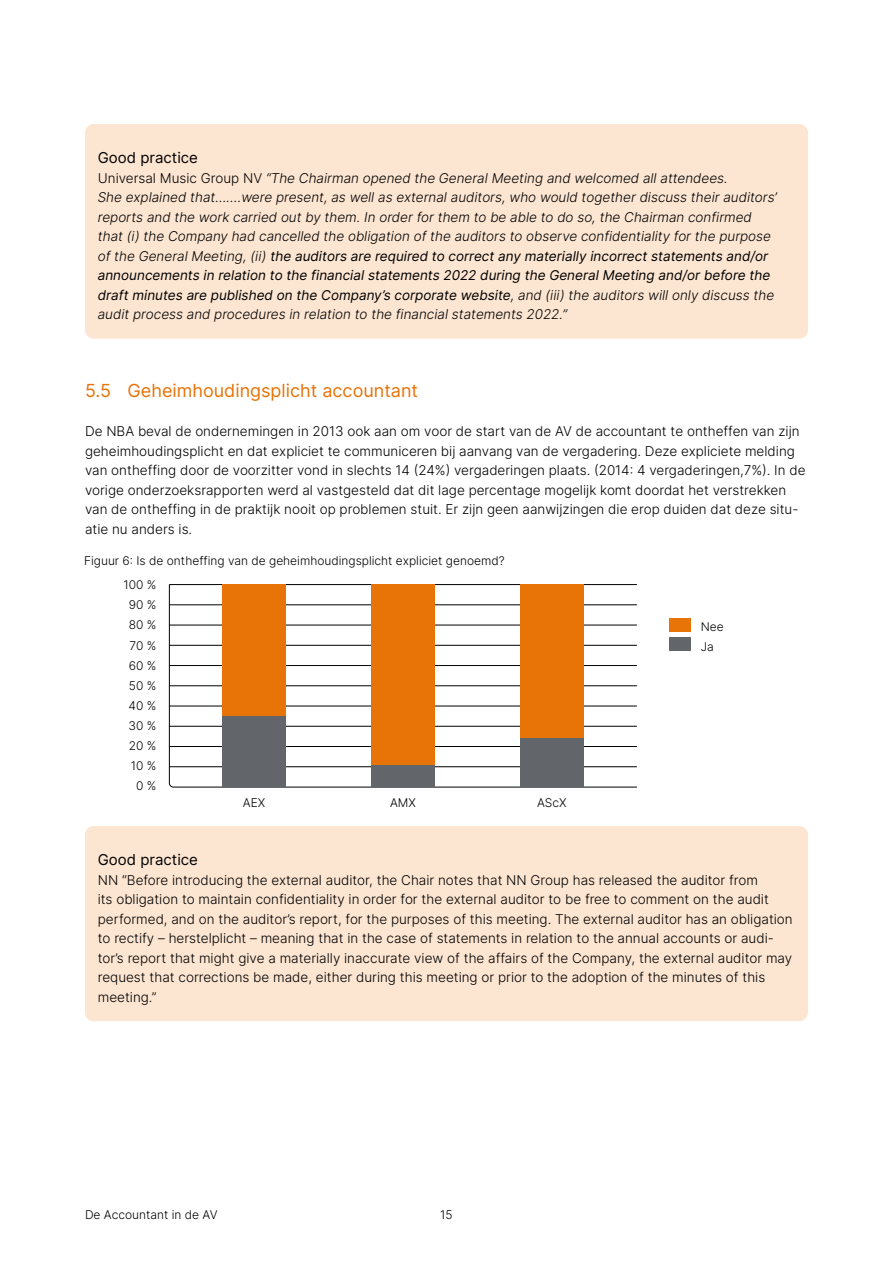
<style>
.page{position:relative;width:893px;height:1263px;background:#fff}
.page>*{position:absolute;margin:0;border:0;box-sizing:border-box;transform-origin:0 0}
.t1{font:18px "Inter";color:#e87307}
.t2{font:15px "Inter";color:#000}
.t3{font:13.5px/19.5px "Inter";color:#000}
.t4{font:12px/20.1px "Inter";color:#000}
</style>
<div class="page">
<div style="left:85px;top:124px;width:723px;height:215px;background:#fce5d1;border-radius:9px"></div>
<div style="left:85px;top:826px;width:723px;height:195px;background:#fce5d1;border-radius:9px"></div>
<svg style="left:169px;top:585px;width:468px;height:202px"></svg>
<hr style="left:169px;top:584px;width:468px;height:1px;background:#000">
<hr style="left:169px;top:604px;width:468px;height:1px;background:#000">
<hr style="left:169px;top:625px;width:468px;height:1px;background:#000">
<hr style="left:169px;top:645px;width:468px;height:1px;background:#000">
<hr style="left:169px;top:665px;width:468px;height:1px;background:#000">
<hr style="left:169px;top:685px;width:468px;height:1px;background:#000">
<hr style="left:169px;top:706px;width:468px;height:1px;background:#000">
<hr style="left:169px;top:726px;width:468px;height:1px;background:#000">
<hr style="left:169px;top:746px;width:468px;height:1px;background:#000">
<hr style="left:169px;top:766px;width:468px;height:1px;background:#000">
<div style="left:222px;top:584px;width:64px;height:203px;background:#62656a"></div>
<div style="left:222px;top:584px;width:64px;height:132px;background:#e87307"></div>
<div style="left:371px;top:584px;width:64px;height:203px;background:#62656a"></div>
<div style="left:371px;top:584px;width:64px;height:181px;background:#e87307"></div>
<div style="left:520px;top:584px;width:64px;height:203px;background:#62656a"></div>
<div style="left:520px;top:584px;width:64px;height:154px;background:#e87307"></div>
<div style="left:670px;top:618px;width:21px;height:14px;background:#e87307"></div>
<div style="left:670px;top:637px;width:21px;height:14px;background:#62656a"></div>
<p class="t2" style="left:98px;top:147px;width:102px">Good practice</p>
<p class="t3" style="left:98px;top:168px;width:681px">Universal Music Group NV “The Chairman opened the General Meeting and welcomed all attendees.<br>She explained that…….were present, as well as external auditors, who would together discuss their auditors’ reports and the work carried out by them. In order for them to be able to do so, the Chairman confirmed that (i) the Company had cancelled the obligation of the auditors to observe confidentiality for the purpose of the General Meeting, (ii) the auditors are required to correct any materially incorrect statements and/or announcements in relation to the financial statements 2022 during the General Meeting and/or before the draft minutes are published on the Company’s corporate website, and (iii) the auditors will only discuss the audit process and procedures in relation to the financial statements 2022.”</p>
<h1 class="t1" style="left:85px;top:377px;width:335px">5.5 Geheimhoudingsplicht accountant</h1>
<p class="t3" style="left:85px;top:421px;width:722px">De NBA beval de ondernemingen in 2013 ook aan om voor de start van de AV de accountant te ontheffen van zijn geheimhoudingsplicht en dat expliciet te communiceren bij aanvang van de vergadering. Deze expliciete melding van ontheffing door de voorzitter vond in slechts 14 (24%) vergaderingen plaats. (2014: 4 vergaderingen,7%). In de vorige onderzoeksrapporten werd al vastgesteld dat dit lage percentage mogelijk komt doordat het verstrekken van de ontheffing in de praktijk nooit op problemen stuit. Er zijn geen aanwijzingen die erop duiden dat deze situ&shy;atie nu anders is.</p>
<p class="t4" style="left:84px;top:550px;width:422px">Figuur 6: Is de ontheffing van de geheimhoudingsplicht expliciet genoemd?</p>
<p class="t4" style="left:123px;top:574px;width:35px;text-align:right">100 %<br>90 %<br>80 %<br>70 %<br>60 %<br>50 %<br>40 %<br>30 %<br>20 %<br>10 %<br>0 %</p>
<p class="t4" style="left:243px;top:792px;width:24px">AEX</p>
<p class="t4" style="left:390px;top:792px;width:27px">AMX</p>
<p class="t4" style="left:537px;top:792px;width:31px">AScX</p>
<p class="t4" style="left:701px;top:617px;width:25px;line-height:19.5px">Nee<br>Ja</p>
<p class="t2" style="left:98px;top:849px;width:102px">Good practice</p>
<p class="t3" style="left:98px;top:870px;width:696px">NN “Before introducing the external auditor, the Chair notes that NN Group has released the auditor from<br>its obligation to maintain confidentiality in order for the external auditor to be free to comment on the audit performed, and on the auditor’s report, for the purposes of this meeting. The external auditor has an obligation to rectify – herstelplicht – meaning that in the case of statements in relation to the annual accounts or audi&shy;tor’s report that might give a materially inaccurate view of the affairs of the Company, the external auditor may request that corrections be made, either during this meeting or prior to the adoption of the minutes of this meeting.”</p>
<p class="t4" style="left:85px;top:1205px;width:134px">De Accountant in de AV</p>
<p class="t4" style="left:440px;top:1205px;width:14px">15</p>
</div>
